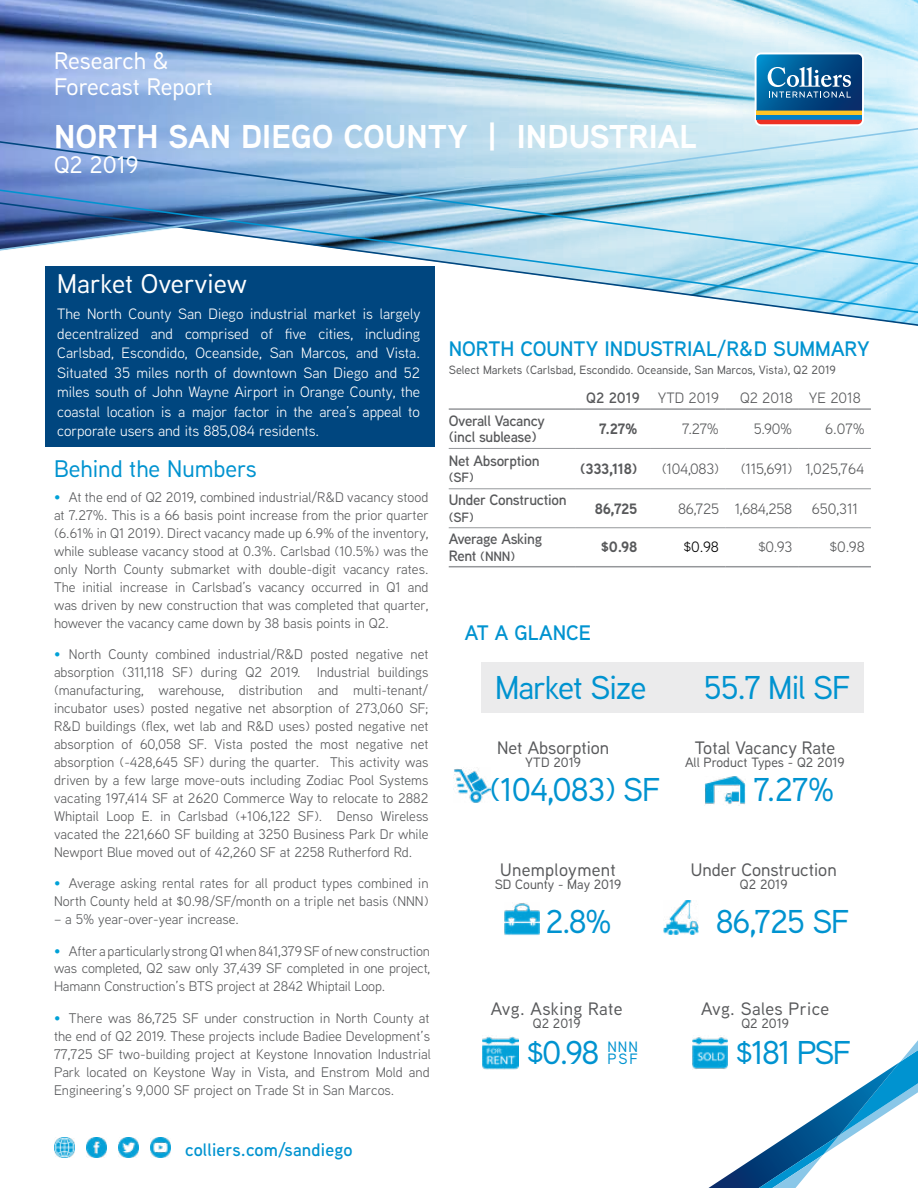
<style>
.page{position:relative;width:918px;height:1188px;background:#fff}
.page>*{position:absolute;margin:0;border:0;box-sizing:border-box;transform-origin:0 0}
.t1{font:500 33px "Aaux Next";letter-spacing:-.03em;color:#0093d0}
.t2{font:700 33px "Aaux Next";color:#fff}
.t3{font:500 27px "Aaux Next";color:#fff}
.t4{font:500 24px/25.5px "Aaux Next";color:#fff}
.t5{font:500 24px "Aaux Next";color:#0093d0}
.t6{font:600 21px "Aaux Next";color:#0093d0}
.t7{font:500 18px "Aaux Next";color:#58595b}
.t8{font:500 18px "Aaux Next";letter-spacing:.02em;color:#58595b}
.t9{font:600 18px "Aaux Next";letter-spacing:.01em;color:#0093d0}
.t10{font:15px/19.5px "Aaux Next";color:#fff;text-align:justify}
.t11{font:15px "Aaux Next";color:#58595b}
.t12{font:600 15px/16.5px "Aaux Next";letter-spacing:-.02em;color:#58595b}
.t13{font:700 15px "Aaux Next";letter-spacing:-.02em;color:#58595b}
.t14{font:15px "Aaux Next";letter-spacing:-.02em;color:#58595b}
.t15{font:500 15px/12px "Aaux Next";letter-spacing:.095em;color:#0093d0}
.t16{font:15px "Aaux Next";color:#000}
.t17{font:13.95px/18px "Aaux Next";color:#58595b;text-align:justify}
.t18{font:500 13.5px "Aaux Next";color:#58595b}
.t19{font:600 13.5px "Aaux Next";letter-spacing:-.02em;color:#58595b}
.t20{font:500 12px "Aaux Next";color:#58595b}
.s1{color:#00a1d7}
.s2{font-weight:600}
.s3{font-size:15px}
</style>
<div class="page">
<svg style="left:0;top:0;width:918px;height:126px;background:#9dbfdb"></svg>
<svg style="left:370px;top:253px;width:548px;height:73px"></svg>
<svg style="left:0;top:126px;width:918px;height:127px;background:#9ec3df"></svg>
<svg style="left:755px;top:52px;width:109px;height:74px;background:#487698"></svg>
<svg style="left:708px;top:1039px;width:210px;height:149px"></svg>
<img style="left:692px;top:1037px;width:35px;height:33px">
<img style="left:483px;top:1036px;width:35px;height:34px">
<div style="left:482px;top:663px;width:382px;height:50px;background:#ebebec"></div>
<img style="left:150px;top:1138px;width:20px;height:20px">
<img style="left:118px;top:1138px;width:20px;height:20px">
<img style="left:54px;top:1138px;width:20px;height:20px">
<img style="left:86px;top:1138px;width:20px;height:20px">
<div style="left:45px;top:266px;width:390px;height:181px;background:#00467f"></div>
<hr style="left:449px;top:408px;width:126px;height:2px;background:#95979a">
<hr style="left:575px;top:408px;width:76px;height:2px;background:#95979a">
<hr style="left:651px;top:408px;width:75px;height:2px;background:#95979a">
<hr style="left:726px;top:408px;width:73px;height:2px;background:#95979a">
<hr style="left:799px;top:408px;width:72px;height:2px;background:#95979a">
<hr style="left:449px;top:448px;width:126px;height:1px;background:#95979a">
<hr style="left:575px;top:448px;width:76px;height:1px;background:#95979a">
<hr style="left:651px;top:448px;width:75px;height:1px;background:#95979a">
<hr style="left:726px;top:448px;width:73px;height:1px;background:#95979a">
<hr style="left:799px;top:448px;width:72px;height:1px;background:#95979a">
<hr style="left:449px;top:488px;width:126px;height:1px;background:#95979a">
<hr style="left:575px;top:488px;width:76px;height:1px;background:#95979a">
<hr style="left:651px;top:488px;width:75px;height:1px;background:#95979a">
<hr style="left:726px;top:488px;width:73px;height:1px;background:#95979a">
<hr style="left:799px;top:488px;width:72px;height:1px;background:#95979a">
<hr style="left:449px;top:527px;width:126px;height:1px;background:#95979a">
<hr style="left:575px;top:527px;width:76px;height:1px;background:#95979a">
<hr style="left:651px;top:527px;width:75px;height:1px;background:#95979a">
<hr style="left:726px;top:527px;width:73px;height:1px;background:#95979a">
<hr style="left:799px;top:527px;width:72px;height:1px;background:#95979a">
<hr style="left:449px;top:566px;width:126px;height:1px;background:#95979a">
<hr style="left:575px;top:566px;width:76px;height:1px;background:#95979a">
<hr style="left:651px;top:566px;width:75px;height:1px;background:#95979a">
<hr style="left:726px;top:566px;width:73px;height:1px;background:#95979a">
<hr style="left:799px;top:566px;width:72px;height:1px;background:#95979a">
<img style="left:505px;top:903px;width:35px;height:32px">
<img style="left:663px;top:900px;width:35px;height:34px">
<img style="left:454px;top:769px;width:37px;height:33px">
<img style="left:705px;top:777px;width:40px;height:28px">
<h3 class="t4" style="left:54px;top:47px;width:161px">Research &amp;<br>Forecast Report</h3>
<h1 class="t2" style="left:54px;top:113px;width:645px">NORTH SAN DIEGO COUNTY | INDUSTRIAL</h1>
<h3 class="t4" style="left:54px;top:152px;width:86px">Q2 2019</h3>
<h2 class="t3" style="left:57px;top:265px;width:191px">Market Overview</h2>
<p class="t10" style="left:57px;top:304px;width:365px">The North County San Diego industrial market is largely decentralized and comprised of five cities, including Carlsbad, Escondido, Oceanside, San Marcos, and Vista.<br>Situated 35 miles north of downtown San Diego and 52 miles south of John Wayne Airport in Orange County, the coastal location is a major factor in the area’s appeal to corporate users and its 885,084 residents.</p>
<h3 class="t5" style="left:54px;top:452px;width:204px">Behind the Numbers</h3>
<p class="t17" style="left:54px;top:487px;width:376px"><span class="s1">•</span> At the end of Q2 2019, combined industrial/R&amp;D vacancy stood at 7.27%. This is a 66 basis point increase from the prior quarter (6.61% in Q1 2019). Direct vacancy made up 6.9% of the inventory, while sublease vacancy stood at 0.3%. Carlsbad (10.5%) was the only North County submarket with double-digit vacancy rates.<br>The initial increase in Carlsbad’s vacancy occurred in Q1 and was driven by new construction that was completed that quarter, however the vacancy came down by 38 basis points in Q2.</p>
<p class="t17" style="left:54px;top:645px;width:376px"><span class="s1">•</span> North County combined industrial/R&amp;D posted negative net absorption (311,118 SF) during Q2 2019. Industrial buildings (manufacturing, warehouse, distribution and multi-tenant/ incubator uses) posted negative net absorption of 273,060 SF; R&amp;D buildings (flex, wet lab and R&amp;D uses) posted negative net absorption of 60,058 SF. Vista posted the most negative net absorption (-428,645 SF) during the quarter. This activity was driven by a few large move-outs including Zodiac Pool Systems vacating 197,414 SF at 2620 Commerce Way to relocate to 2882<br>Whiptail Loop E. in Carlsbad (+106,122 SF). Denso Wireless vacated the 221,660 SF building at 3250 Business Park Dr while Newport Blue moved out of 42,260 SF at 2258 Rutherford Rd.</p>
<p class="t17" style="left:54px;top:874px;width:376px"><span class="s1">•</span> Average asking rental rates for all product types combined in<br>North County held at $0.98/SF/month on a triple net basis (NNN)</p>
<p class="t17" style="left:54px;top:910px;width:186px">– a 5% year-over-year increase.</p>
<p class="t17" style="left:54px;top:941px;width:378px"><span class="s1">•</span> Aftera particularly strong Q1 when 841,379 SF of new construction was completed, Q2 saw only 37,439 SF completed in one project, Hamann Construction’s BTS project at 2842 Whiptail Loop.</p>
<p class="t17" style="left:54px;top:1008px;width:378px"><span class="s1">•</span> There was 86,725 SF under construction in North County at the end of Q2 2019. These projects include Badiee Development’s 77,725 SF two-building project at Keystone Innovation Industrial Park located on Keystone Way in Vista, and Enstrom Mold and Engineering’s 9,000 SF project on Trade St in San Marcos.</p>
<p class="t9" style="left:185px;top:1138px;width:169px">colliers.com/sandiego</p>
<h3 class="t6" style="left:449px;top:335px;width:422px">NORTH COUNTY INDUSTRIAL/R&amp;D SUMMARY</h3>
<p class="t20" style="left:449px;top:362px;width:389px">Select Markets (Carlsbad, Escondido. Oceanside, San Marcos, Vista), Q2 2019</p>
<p class="t11" style="left:586px;top:388px;width:134px"><span class="s2">Q2 2019</span> YTD 2019</p>
<p class="t11" style="left:740px;top:388px;width:122px">Q2 2018 YE 2018</p>
<p class="t12" style="left:449px;top:412px;width:98px">Overall Vacancy (incl sublease)</p>
<p class="t13" style="left:599px;top:418px;width:40px">7.27%</p>
<p class="t11" style="left:682px;top:419px;width:38px">7.27%</p>
<p class="t11" style="left:754px;top:419px;width:40px">5.90%</p>
<p class="t11" style="left:825px;top:419px;width:41px">6.07%</p>
<p class="t12" style="left:449px;top:452px;width:92px">Net Absorption</p>
<p class="t19" style="left:449px;top:468px;width:27px">(SF)</p>
<p class="t13" style="left:580px;top:458px;width:59px">(333,118)</p>
<p class="t11" style="left:662px;top:459px;width:59px">(104,083)</p>
<p class="t11" style="left:741px;top:459px;width:125px">(115,691) 1,025,764</p>
<p class="t12" style="left:449px;top:491px;width:119px">Under Construction</p>
<p class="t19" style="left:449px;top:508px;width:27px">(SF)</p>
<p class="t12" style="left:449px;top:530px;width:95px">Average Asking</p>
<p class="t19" style="left:449px;top:547px;width:68px"><span class="s3">Rent</span> (NNN)</p>
<p class="t13" style="left:595px;top:498px;width:44px">86,725</p>
<p class="t14" style="left:678px;top:498px;width:116px">86,725 1,684,258</p>
<p class="t11" style="left:812px;top:498px;width:48px">650,311</p>
<p class="t13" style="left:601px;top:537px;width:38px">$0.98</p>
<p class="t16" style="left:683px;top:537px;width:37px">$0.98</p>
<p class="t11" style="left:758px;top:537px;width:36px">$0.93</p>
<p class="t11" style="left:829px;top:537px;width:37px">$0.98</p>
<h3 class="t6" style="left:465px;top:618px;width:128px">AT A GLANCE</h3>
<h1 class="t1" style="left:495px;top:665px;width:153px">Market Size</h1>
<h1 class="t1" style="left:704px;top:665px;width:148px">55.7 Mil SF</h1>
<p class="t7" style="left:497px;top:735px;width:114px">Net Absorption</p>
<p class="t18" style="left:525px;top:753px;width:57px">YTD 2019</p>
<p class="t7" style="left:695px;top:735px;width:142px">Total Vacancy Rate</p>
<p class="t18" style="left:685px;top:753px;width:161px">All Product Types - Q2 2019</p>
<h1 class="t1" style="left:490px;top:767px;width:173px">(104,083) SF</h1>
<h1 class="t1" style="left:753px;top:767px;width:83px">7.27%</h1>
<p class="t8" style="left:500px;top:857px;width:117px">Unemployment</p>
<p class="t18" style="left:495px;top:875px;width:128px">SD County - May 2019</p>
<h1 class="t1" style="left:546px;top:899px;width:68px">2.8%</h1>
<p class="t7" style="left:691px;top:857px;width:147px">Under Construction</p>
<p class="t18" style="left:740px;top:875px;width:49px">Q2 2019</p>
<h1 class="t1" style="left:716px;top:899px;width:136px">86,725 SF</h1>
<p class="t8" style="left:491px;top:996px;width:133px">Avg. Asking Rate</p>
<p class="t18" style="left:533px;top:1014px;width:49px">Q2 2019</p>
<p class="t8" style="left:701px;top:996px;width:130px">Avg. Sales Price</p>
<p class="t18" style="left:741px;top:1014px;width:49px">Q2 2019</p>
<h1 class="t1" style="left:526px;top:1030px;width:74px">$0.98</h1>
<h1 class="t1" style="left:735px;top:1030px;width:117px">$181 PSF</h1>
<p class="t15" style="left:608px;top:1040px;width:32px">NNN<br>PSF</p>
</div>
